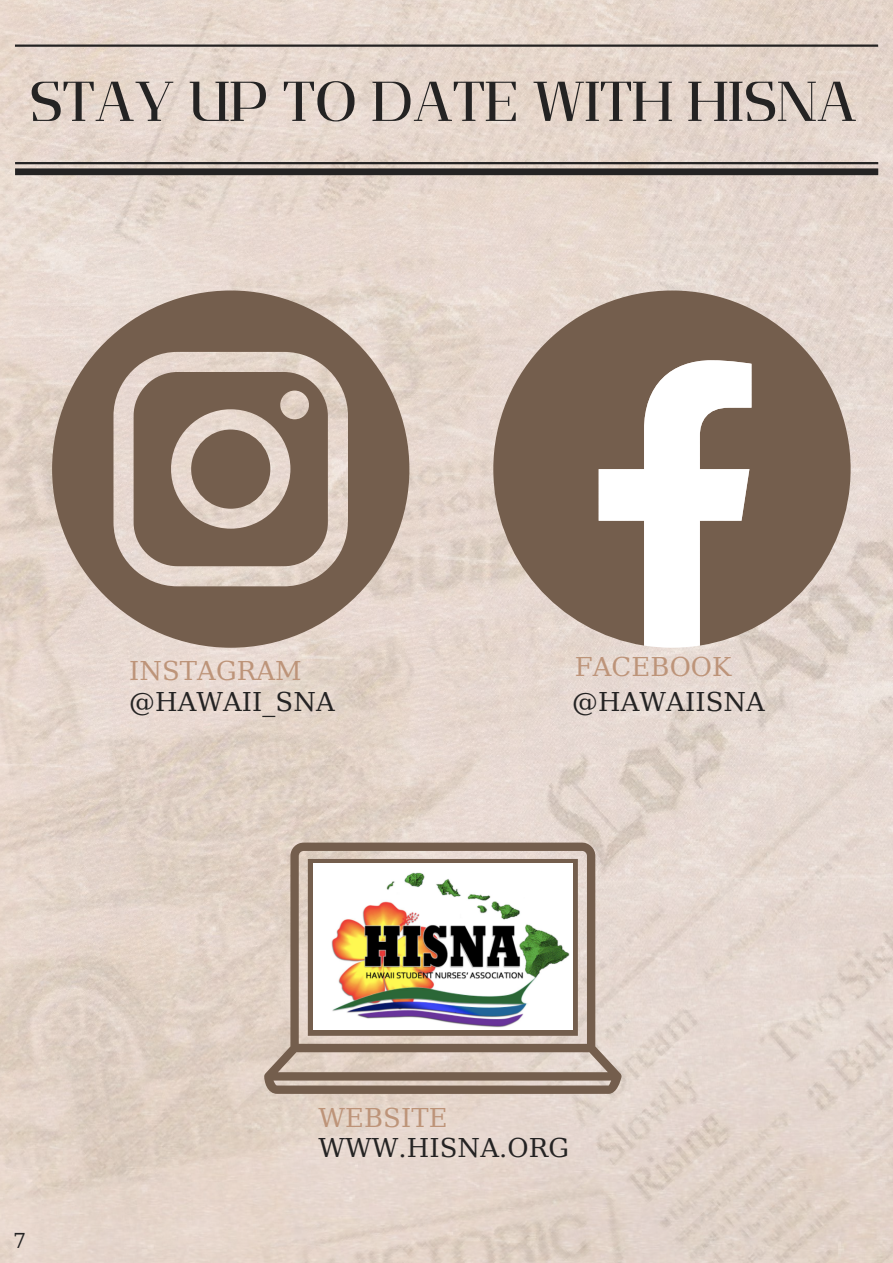
<style>
.page{position:relative;width:893px;height:1263px;background:#fff}
.page>*{position:absolute;margin:0;border:0;box-sizing:border-box;transform-origin:0 0}
.t1{font:56.1px "Flatory Serif 400";color:#242323}
.t2{font:25.88px "DejaVu Serif";letter-spacing:.005em;color:#242323}
.t3{font:25.88px "DejaVu Serif";letter-spacing:.005em;color:#bd9479}
.t4{font:20.55px "DejaVu Serif";color:#242323}
</style>
<div class="page">
<img style="left:0;top:0;width:893px;height:1263px">
<hr style="left:15px;top:45px;width:863px;height:2px;background:#242323">
<div style="left:15px;top:168px;width:863px;height:7px;background:#242323"></div>
<hr style="left:15px;top:162px;width:863px;height:2px;background:#242323">
<svg style="left:52px;top:290px;width:357px;height:358px;background:#a08d7f"></svg>
<svg style="left:493px;top:290px;width:357px;height:355px;background:#978375"></svg>
<svg style="left:598px;top:360px;width:153px;height:288px"></svg>
<svg style="left:264px;top:842px;width:357px;height:252px;background:#b9a89b"></svg>
<img style="left:314px;top:863px;width:258px;height:166px">
<p class="t1" style="left:29px;top:69px;width:829px">STAY UP TO DATE WITH HISNA</p>
<p class="t3" style="left:129px;top:656px;width:174px">INSTAGRAM</p>
<p class="t3" style="left:575px;top:652px;width:158px">FACEBOOK</p>
<p class="t2" style="left:129px;top:687px;width:207px">@HAWAII_SNA</p>
<p class="t2" style="left:572px;top:687px;width:194px">@HAWAIISNA</p>
<p class="t3" style="left:318px;top:1103px;width:131px">WEBSITE</p>
<p class="t4" style="left:13px;top:1229px;width:15px">7</p>
<p class="t2" style="left:318px;top:1133px;width:252px">WWW.HISNA.ORG</p>
</div>
